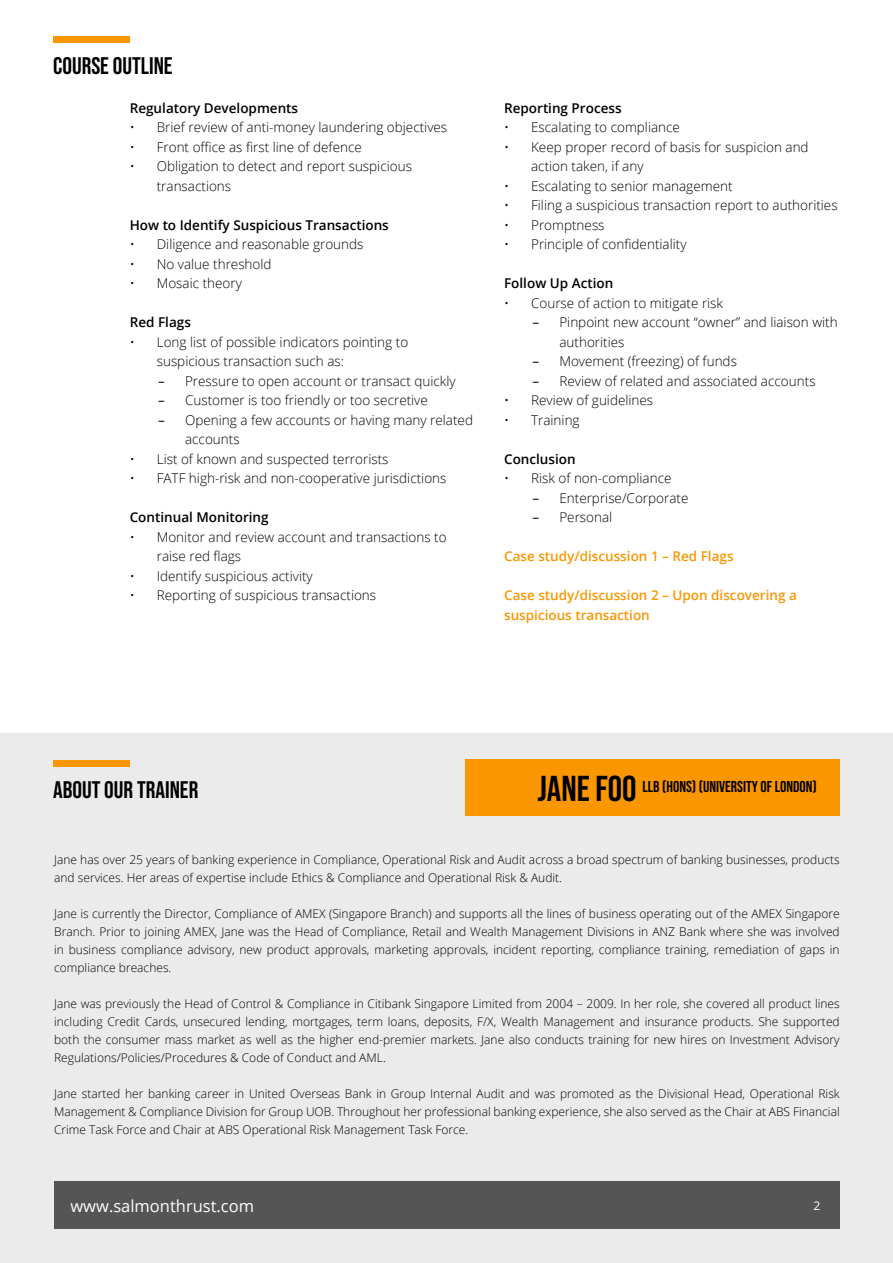
<style>
.page{position:relative;width:893px;height:1263px;background:#fff}
.page>*{position:absolute;margin:0;border:0;box-sizing:border-box;transform-origin:0 0}
.t1{font:36px "Bebas Neue";color:#000}
.t2{font:24px "Bebas Neue";color:#000}
.t3{font:16.5px "Open Sans";color:#fff}
.t4{font:15.75px "Bebas Neue";color:#000}
.t5{font:300 13.5px/19.5px "Open Sans";color:#000}
.t6{font:600 13.5px "Open Sans";color:#000}
.t7{font:600 13.5px/19.5px "Open Sans";color:#fa9600}
.t8{font:300 12px/18px "Open Sans";color:#000;text-align:justify}
.t9{font:12px "Open Sans";color:#fff}
.s1{font-weight:400}
</style>
<div class="page">
<div style="left:0;top:733px;width:893px;height:530px;background:#ebebeb"></div>
<div style="left:53px;top:36px;width:77px;height:7px;background:#fa9600"></div>
<div style="left:54px;top:1182px;width:786px;height:47px;background:#555"></div>
<div style="left:53px;top:760px;width:77px;height:7px;background:#fa9600"></div>
<hr style="left:892px;top:733px;width:1px;height:530px;background:#fff">
<div style="left:465px;top:759px;width:375px;height:57px;background:#fa9600"></div>
<h2 class="t2" style="left:53px;top:53px;width:121px">COURSE OUTLINE</h2>
<p class="t6" style="left:130px;top:99px;width:170px">Regulatory Developments</p>
<p class="t5" style="left:130px;top:117px;width:319px">• Brief review of anti-money laundering objectives</p>
<p class="t5" style="left:130px;top:137px;width:234px">• Front office as first line of defence</p>
<p class="t5" style="left:157px;top:156px;width:257px;text-indent:-27px">• Obligation to detect and report suspicious transactions</p>
<p class="t6" style="left:130px;top:216px;width:261px">How to Identify Suspicious Transactions</p>
<p class="t5" style="left:130px;top:234px;width:235px">• Diligence and reasonable grounds</p>
<p class="t5" style="left:130px;top:254px;width:143px">• No value threshold</p>
<p class="t5" style="left:130px;top:273px;width:114px">• Mosaic theory</p>
<p class="t6" style="left:130px;top:313px;width:63px">Red Flags</p>
<p class="t5" style="left:157px;top:332px;width:253px;text-indent:-27px">• Long list of possible indicators pointing to suspicious transaction such as:</p>
<p class="t5" style="left:158px;top:371px;width:299px"><span class="s1">–</span> Pressure to open account or transact quickly</p>
<p class="t5" style="left:158px;top:390px;width:271px"><span class="s1">–</span> Customer is too friendly or too secretive</p>
<p class="t5" style="left:185px;top:410px;width:290px;text-indent:-27px"><span class="s1">–</span> Opening a few accounts or having many related accounts</p>
<p class="t5" style="left:130px;top:449px;width:260px">• List of known and suspected terrorists</p>
<p class="t5" style="left:130px;top:468px;width:318px">• FATF high-risk and non-cooperative jurisdictions</p>
<p class="t6" style="left:130px;top:508px;width:140px">Continual Monitoring</p>
<p class="t5" style="left:157px;top:527px;width:291px;text-indent:-27px">• Monitor and review account and transactions to raise red flags</p>
<p class="t5" style="left:130px;top:566px;width:185px">• Identify suspicious activity</p>
<p class="t5" style="left:130px;top:585px;width:248px">• Reporting of suspicious transactions</p>
<p class="t6" style="left:504px;top:99px;width:119px">Reporting Process</p>
<p class="t5" style="left:504px;top:117px;width:177px">• Escalating to compliance</p>
<p class="t5" style="left:531px;top:137px;width:279px;text-indent:-27px">• Keep proper record of basis for suspicion and action taken, if any</p>
<p class="t5" style="left:504px;top:176px;width:230px">• Escalating to senior management</p>
<p class="t5" style="left:504px;top:195px;width:335px">• Filing a suspicious transaction report to authorities</p>
<p class="t5" style="left:504px;top:215px;width:102px">• Promptness</p>
<p class="t5" style="left:504px;top:234px;width:184px">• Principle of confidentiality</p>
<p class="t6" style="left:504px;top:274px;width:111px">Follow Up Action</p>
<p class="t5" style="left:504px;top:293px;width:220px">• Course of action to mitigate risk</p>
<p class="t5" style="left:559px;top:312px;width:280px;text-indent:-27px"><span class="s1">–</span> Pinpoint new account “owner” and liaison with authorities</p>
<p class="t5" style="left:532px;top:351px;width:206px"><span class="s1">–</span> Movement (freezing) of funds</p>
<p class="t5" style="left:532px;top:371px;width:285px"><span class="s1">–</span> Review of related and associated accounts</p>
<p class="t5" style="left:504px;top:390px;width:151px">• Review of guidelines</p>
<p class="t5" style="left:504px;top:410px;width:77px">• Training</p>
<p class="t6" style="left:504px;top:450px;width:73px">Conclusion</p>
<p class="t5" style="left:504px;top:468px;width:169px">• Risk of non-compliance</p>
<p class="t5" style="left:532px;top:488px;width:158px"><span class="s1">–</span> Enterprise/Corporate</p>
<p class="t5" style="left:532px;top:507px;width:81px"><span class="s1">–</span> Personal</p>
<p class="t7" style="left:504px;top:546px;width:231px">Case study/discussion 1 – Red Flags</p>
<p class="t7" style="left:504px;top:585px;width:294px">Case study/discussion 2 – Upon discovering a suspicious transaction</p>
<h2 class="t2" style="left:53px;top:776px;width:147px">ABOUT OUR TRAINER</h2>
<h1 class="t1" style="left:537px;top:768px;width:101px">JANE FOO</h1>
<h3 class="t4" style="left:642px;top:778px;width:176px">LLB (HONS) (UNIVERSITY OF LONDON)</h3>
<p class="t8" style="left:54px;top:850px;width:787px">Jane has over 25 years of banking experience in Compliance, Operational Risk and Audit across a broad spectrum of banking businesses, products and services. Her areas of expertise include Ethics &amp; Compliance and Operational Risk &amp; Audit.</p>
<p class="t8" style="left:54px;top:904px;width:787px">Jane is currently the Director, Compliance of AMEX (Singapore Branch) and supports all the lines of business operating out of the AMEX Singapore Branch. Prior to joining AMEX, Jane was the Head of Compliance, Retail and Wealth Management Divisions in ANZ Bank where she was involved in business compliance advisory, new product approvals, marketing approvals, incident reporting, compliance training, remediation of gaps in compliance breaches.</p>
<p class="t8" style="left:54px;top:994px;width:787px">Jane was previously the Head of Control &amp; Compliance in Citibank Singapore Limited from 2004 – 2009. In her role, she covered all product lines including Credit Cards, unsecured lending, mortgages, term loans, deposits, F/X, Wealth Management and insurance products. She supported both the consumer mass market as well as the higher end-premier markets. Jane also conducts training for new hires on Investment Advisory Regulations/Policies/Procedures &amp; Code of Conduct and AML.</p>
<p class="t8" style="left:54px;top:1084px;width:787px">Jane started her banking career in United Overseas Bank in Group Internal Audit and was promoted as the Divisional Head, Operational Risk Management &amp; Compliance Division for Group UOB. Throughout her professional banking experience, she also served as the Chair at ABS Financial Crime Task Force and Chair at ABS Operational Risk Management Task Force.</p>
<h3 class="t3" style="left:70px;top:1194px;width:185px">www.salmonthrust.com</h3>
<p class="t9" style="left:813px;top:1197px;width:8px">2</p>
</div>
